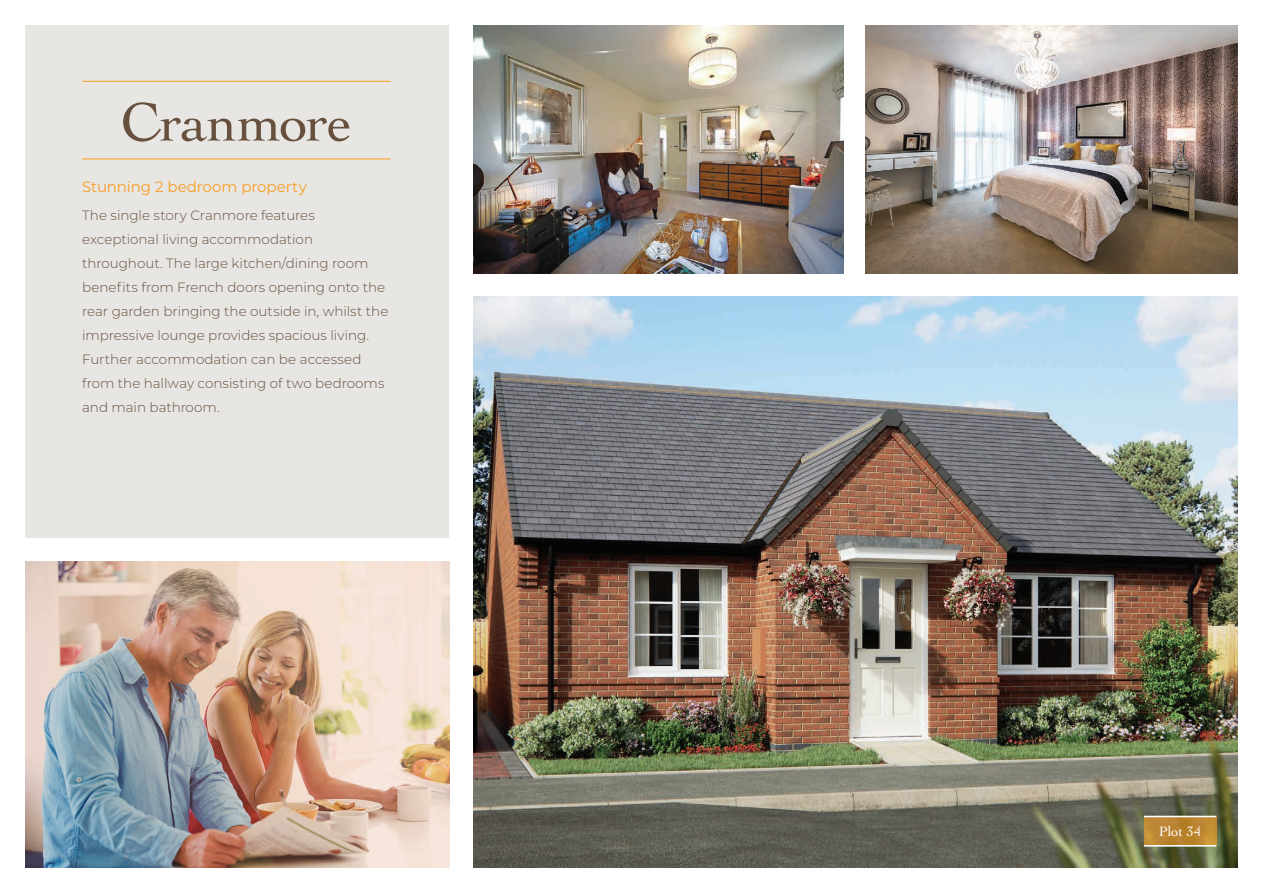
<style>
.page{position:relative;width:1263px;height:893px;background:#fff}
.page>*{position:absolute;margin:0;border:0;box-sizing:border-box;transform-origin:0 0}
.t1{font:57px "Cochin";letter-spacing:-.02em;color:#67503d}
.t2{font:15px "Montserrat";letter-spacing:-.005em;color:#f89e26}
.t3{font:14.4px "Cochin";letter-spacing:-.005em;color:#fff}
.t4{font:300 13.5px/24px "Montserrat";color:#67503d}
</style>
<div class="page">
<div style="left:26px;top:25px;width:423px;height:513px;background:#e8e6e3"></div>
<img style="left:473px;top:297px;width:764px;height:570px">
<img style="left:26px;top:561px;width:423px;height:306px">
<svg style="left:1144px;top:817px;width:72px;height:28px;background:#be8833"></svg>
<hr style="left:1144px;top:816px;width:72px;height:1px;background:#fff">
<hr style="left:1144px;top:845px;width:72px;height:2px;background:#fff">
<hr style="left:82px;top:81px;width:308px;height:1px;background:#f89e26">
<hr style="left:82px;top:158px;width:308px;height:1px;background:#f89e26">
<img style="left:473px;top:26px;width:370px;height:247px">
<img style="left:866px;top:26px;width:371px;height:247px">
<h1 class="t1" style="left:120px;top:83px;width:233px">Cranmore</h1>
<p class="t2" style="left:82px;top:176px;width:226px">Stunning 2 bedroom property</p>
<p class="t4" style="left:82px;top:202px;width:308px">The single story Cranmore features exceptional living accommodation throughout. The large kitchen/dining room benefits from French doors opening onto the rear garden bringing the outside in, whilst the impressive lounge provides spacious living.<br>Further accommodation can be accessed from the hallway consisting of two bedrooms and main bathroom.</p>
<p class="t3" style="left:1159px;top:821px;width:44px">Plot 34</p>
</div>
